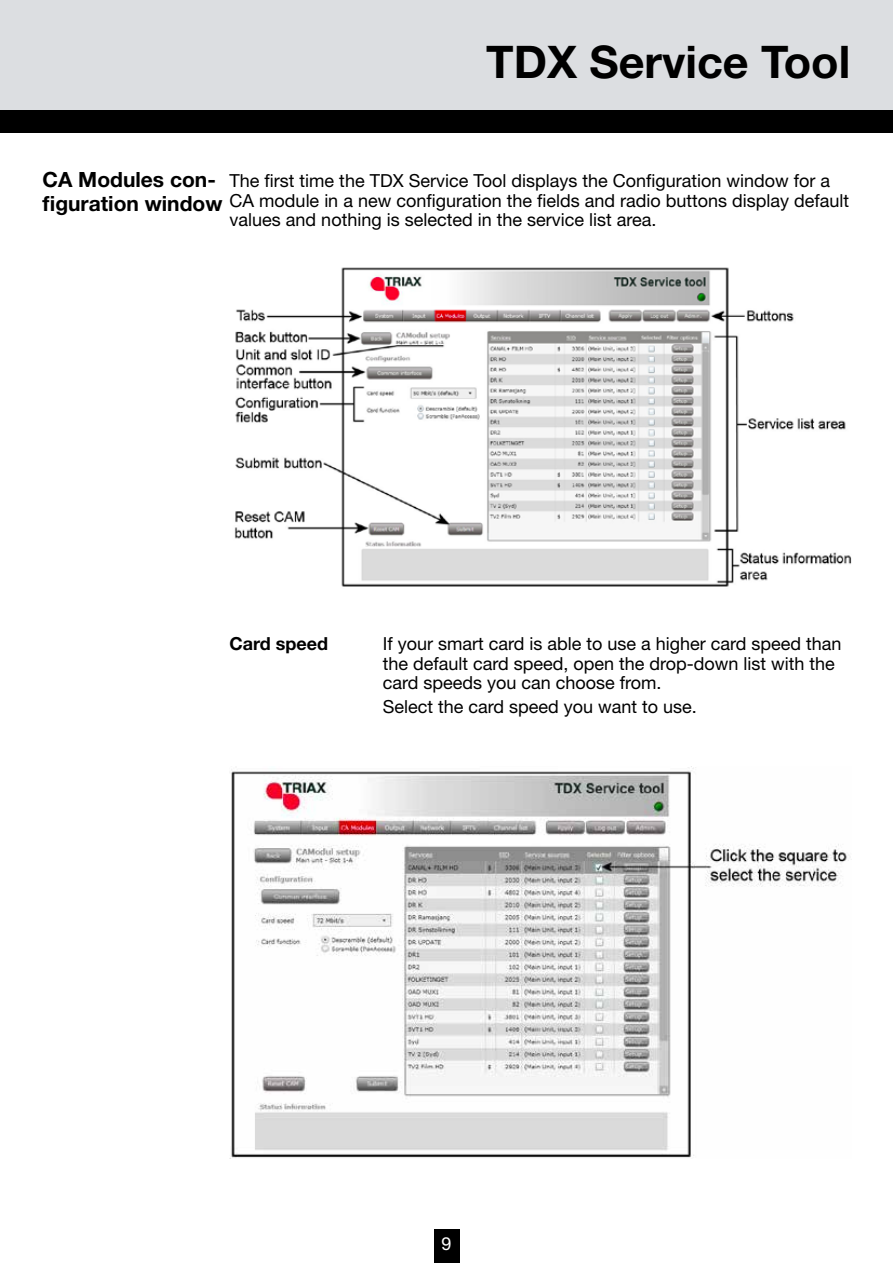
<style>
.page{position:relative;width:893px;height:1263px;background:#fff}
.page>*{position:absolute;margin:0;border:0;box-sizing:border-box;transform-origin:0 0}
.t1{font:700 45px "Helvetica Neue";color:#000}
.t2{font:700 21px/24px "Helvetica Neue";color:#000}
.t3{font:18px/19.5px "Helvetica Neue";color:#000}
.t4{font:700 18px "Helvetica Neue";color:#000}
.t5{font:18px "Helvetica Neue";color:#fff}
</style>
<div class="page">
<div style="left:0;top:0;width:893px;height:120px;background:#dcdee1"></div>
<div style="left:0;top:111px;width:893px;height:22px;background:#000"></div>
<div style="left:434px;top:1229px;width:25px;height:34px;background:#000"></div>
<img style="left:234px;top:267px;width:618px;height:320px">
<img style="left:230px;top:766px;width:619px;height:393px">
<h1 class="t1" style="left:486px;top:34px;width:366px">TDX Service Tool</h1>
<p class="t2" style="left:43px;top:167px;width:181px">CA Modules con&shy;figuration window</p>
<p class="t3" style="left:230px;top:171px;width:621px">The first time the TDX Service Tool displays the Configuration window for a<br>CA module in a new configuration the fields and radio buttons display default values and nothing is selected in the service list area.</p>
<p class="t4" style="left:230px;top:632px;width:100px">Card speed</p>
<p class="t3" style="left:383px;top:634px;width:460px">If your smart card is able to use a higher card speed than the default card speed, open the drop-down list with the card speeds you can choose from.</p>
<p class="t3" style="left:383px;top:696px;width:316px">Select the card speed you want to use.</p>
<p class="t5" style="left:441px;top:1233px;width:12px">9</p>
</div>
